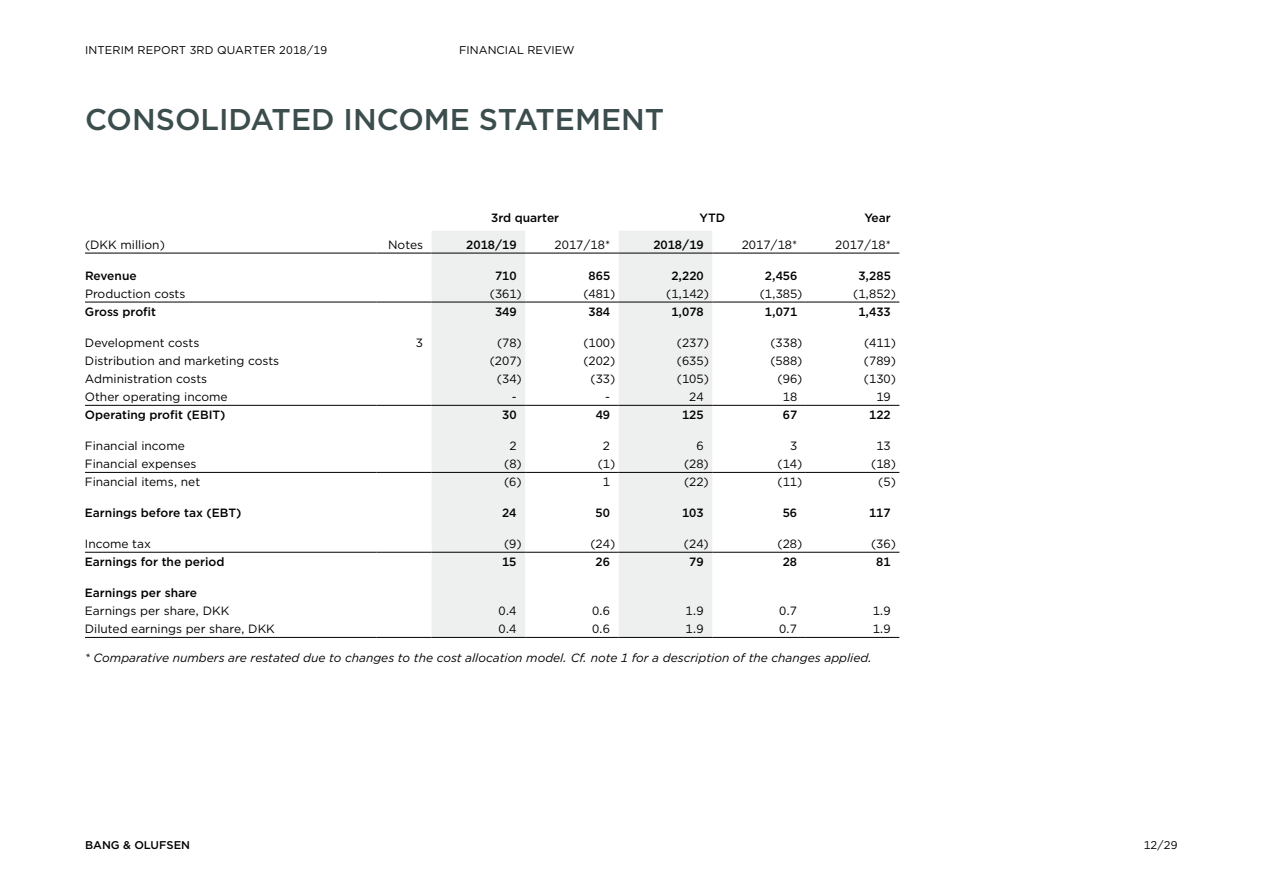
<style>
.page{position:relative;width:1263px;height:893px;background:#fff}
.page>*{position:absolute;margin:0;border:0;box-sizing:border-box;transform-origin:0 0}
.t1{font:500 30px "Gotham";color:#3c4d4d}
.t2{font:12px "Gotham";color:#000}
.t3{font:500 12px "Gotham";color:#000}
.t4{font:italic 12px "Gotham";color:#000}
.t5{font:11.25px "Gotham";letter-spacing:.01em;color:#000}
.t6{font:500 11.25px "Gotham";color:#000}
</style>
<div class="page">
<svg style="left:432px;top:231px;width:280px;height:406px;fill:#edf0ee"></svg>
<hr style="left:85px;top:302px;width:291px;height:1px;background:#000">
<hr style="left:376px;top:302px;width:56px;height:1px;background:#000">
<hr style="left:432px;top:302px;width:93px;height:1px;background:#000">
<hr style="left:525px;top:302px;width:94px;height:1px;background:#000">
<hr style="left:619px;top:302px;width:93px;height:1px;background:#000">
<hr style="left:712px;top:302px;width:94px;height:1px;background:#000">
<hr style="left:806px;top:302px;width:93px;height:1px;background:#000">
<hr style="left:85px;top:405px;width:291px;height:1px;background:#000">
<hr style="left:376px;top:405px;width:56px;height:1px;background:#000">
<hr style="left:432px;top:405px;width:93px;height:1px;background:#000">
<hr style="left:525px;top:405px;width:94px;height:1px;background:#000">
<hr style="left:619px;top:405px;width:93px;height:1px;background:#000">
<hr style="left:712px;top:405px;width:94px;height:1px;background:#000">
<hr style="left:806px;top:405px;width:93px;height:1px;background:#000">
<hr style="left:85px;top:253px;width:291px;height:1px;background:#000">
<hr style="left:376px;top:253px;width:56px;height:1px;background:#000">
<hr style="left:432px;top:253px;width:93px;height:1px;background:#000">
<hr style="left:525px;top:253px;width:94px;height:1px;background:#000">
<hr style="left:619px;top:253px;width:93px;height:1px;background:#000">
<hr style="left:712px;top:253px;width:94px;height:1px;background:#000">
<hr style="left:806px;top:253px;width:93px;height:1px;background:#000">
<hr style="left:85px;top:472px;width:291px;height:1px;background:#000">
<hr style="left:376px;top:472px;width:56px;height:1px;background:#000">
<hr style="left:432px;top:472px;width:93px;height:1px;background:#000">
<hr style="left:525px;top:472px;width:94px;height:1px;background:#000">
<hr style="left:619px;top:472px;width:93px;height:1px;background:#000">
<hr style="left:712px;top:472px;width:94px;height:1px;background:#000">
<hr style="left:806px;top:472px;width:93px;height:1px;background:#000">
<hr style="left:85px;top:552px;width:291px;height:1px;background:#000">
<hr style="left:376px;top:552px;width:56px;height:1px;background:#000">
<hr style="left:432px;top:552px;width:93px;height:1px;background:#000">
<hr style="left:525px;top:552px;width:94px;height:1px;background:#000">
<hr style="left:619px;top:552px;width:93px;height:1px;background:#000">
<hr style="left:712px;top:552px;width:94px;height:1px;background:#000">
<hr style="left:806px;top:552px;width:93px;height:1px;background:#000">
<hr style="left:85px;top:637px;width:291px;height:1px;background:#000">
<hr style="left:376px;top:637px;width:56px;height:1px;background:#000">
<hr style="left:432px;top:637px;width:93px;height:1px;background:#000">
<hr style="left:525px;top:637px;width:94px;height:1px;background:#000">
<hr style="left:619px;top:637px;width:93px;height:1px;background:#000">
<hr style="left:712px;top:637px;width:94px;height:1px;background:#000">
<hr style="left:806px;top:637px;width:93px;height:1px;background:#000">
<p class="t5" style="left:85px;top:42px;width:244px">INTERIM REPORT 3RD QUARTER 2018/19</p>
<p class="t5" style="left:459px;top:42px;width:117px">FINANCIAL REVIEW</p>
<h1 class="t1" style="left:85px;top:100px;width:581px">CONSOLIDATED INCOME STATEMENT</h1>
<p class="t3" style="left:491px;top:210px;width:70px">3rd quarter</p>
<p class="t3" style="left:699px;top:210px;width:27px">YTD</p>
<p class="t3" style="left:864px;top:210px;width:28px">Year</p>
<p class="t2" style="left:85px;top:237px;width:81px">(DKK million)</p>
<p class="t2" style="left:388px;top:237px;width:36px">Notes</p>
<p class="t3" style="left:466px;top:237px;width:52px">2018/19</p>
<p class="t2" style="left:555px;top:237px;width:57px">2017/18*</p>
<p class="t3" style="left:653px;top:237px;width:52px">2018/19</p>
<p class="t2" style="left:742px;top:237px;width:57px">2017/18*</p>
<p class="t2" style="left:835px;top:237px;width:57px">2017/18*</p>
<p class="t3" style="left:85px;top:268px;width:53px">Revenue</p>
<p class="t3" style="left:495px;top:268px;width:23px">710</p>
<p class="t3" style="left:589px;top:268px;width:23px">865</p>
<p class="t3" style="left:671px;top:268px;width:34px">2,220</p>
<p class="t3" style="left:765px;top:268px;width:34px">2,456</p>
<p class="t3" style="left:858px;top:268px;width:34px">3,285</p>
<p class="t2" style="left:85px;top:286px;width:102px">Production costs</p>
<p class="t2" style="left:490px;top:286px;width:34px">(361)</p>
<p class="t2" style="left:583px;top:286px;width:34px">(481)</p>
<p class="t2" style="left:666px;top:286px;width:44px">(1,142)</p>
<p class="t2" style="left:760px;top:286px;width:44px">(1,385)</p>
<p class="t2" style="left:853px;top:286px;width:44px">(1,852)</p>
<p class="t3" style="left:85px;top:304px;width:73px">Gross profit</p>
<p class="t3" style="left:495px;top:304px;width:23px">349</p>
<p class="t3" style="left:589px;top:304px;width:23px">384</p>
<p class="t3" style="left:671px;top:304px;width:34px">1,078</p>
<p class="t3" style="left:765px;top:304px;width:34px">1,071</p>
<p class="t3" style="left:858px;top:304px;width:34px">1,433</p>
<p class="t2" style="left:85px;top:335px;width:116px">Development costs</p>
<p class="t2" style="left:416px;top:335px;width:9px">3</p>
<p class="t2" style="left:497px;top:335px;width:26px">(78)</p>
<p class="t2" style="left:583px;top:335px;width:34px">(100)</p>
<p class="t2" style="left:677px;top:335px;width:34px">(237)</p>
<p class="t2" style="left:770px;top:335px;width:34px">(338)</p>
<p class="t2" style="left:864px;top:335px;width:34px">(411)</p>
<p class="t2" style="left:85px;top:353px;width:196px">Distribution and marketing costs</p>
<p class="t2" style="left:490px;top:353px;width:34px">(207)</p>
<p class="t2" style="left:583px;top:353px;width:34px">(202)</p>
<p class="t2" style="left:677px;top:353px;width:34px">(635)</p>
<p class="t2" style="left:770px;top:353px;width:34px">(588)</p>
<p class="t2" style="left:864px;top:353px;width:34px">(789)</p>
<p class="t2" style="left:85px;top:371px;width:124px">Administration costs</p>
<p class="t2" style="left:497px;top:371px;width:26px">(34)</p>
<p class="t2" style="left:590px;top:371px;width:26px">(33)</p>
<p class="t2" style="left:677px;top:371px;width:34px">(105)</p>
<p class="t2" style="left:778px;top:371px;width:26px">(96)</p>
<p class="t2" style="left:864px;top:371px;width:34px">(130)</p>
<p class="t2" style="left:85px;top:389px;width:144px">Other operating income</p>
<p class="t2" style="left:512px;top:389px;width:6px">-</p>
<p class="t2" style="left:605px;top:389px;width:6px">-</p>
<p class="t2" style="left:689px;top:389px;width:16px">24</p>
<p class="t2" style="left:783px;top:389px;width:16px">18</p>
<p class="t2" style="left:876px;top:389px;width:16px">19</p>
<p class="t3" style="left:85px;top:407px;width:142px">Operating profit (EBIT)</p>
<p class="t3" style="left:502px;top:407px;width:16px">30</p>
<p class="t3" style="left:596px;top:407px;width:16px">49</p>
<p class="t3" style="left:682px;top:407px;width:23px">125</p>
<p class="t3" style="left:783px;top:407px;width:16px">67</p>
<p class="t3" style="left:869px;top:407px;width:23px">122</p>
<p class="t2" style="left:85px;top:438px;width:101px">Financial income</p>
<p class="t2" style="left:509px;top:438px;width:9px">2</p>
<p class="t2" style="left:603px;top:438px;width:9px">2</p>
<p class="t2" style="left:696px;top:438px;width:9px">6</p>
<p class="t2" style="left:790px;top:438px;width:9px">3</p>
<p class="t2" style="left:876px;top:438px;width:16px">13</p>
<p class="t2" style="left:85px;top:456px;width:113px">Financial expenses</p>
<p class="t2" style="left:504px;top:456px;width:19px">(8)</p>
<p class="t2" style="left:598px;top:456px;width:19px">(1)</p>
<p class="t2" style="left:684px;top:456px;width:26px">(28)</p>
<p class="t2" style="left:777px;top:456px;width:26px">(14)</p>
<p class="t2" style="left:871px;top:456px;width:26px">(18)</p>
<p class="t2" style="left:85px;top:474px;width:117px">Financial items, net</p>
<p class="t2" style="left:504px;top:474px;width:19px">(6)</p>
<p class="t2" style="left:603px;top:474px;width:9px">1</p>
<p class="t2" style="left:684px;top:474px;width:26px">(22)</p>
<p class="t2" style="left:777px;top:474px;width:26px">(11)</p>
<p class="t2" style="left:878px;top:474px;width:19px">(5)</p>
<p class="t3" style="left:85px;top:505px;width:158px">Earnings before tax (EBT)</p>
<p class="t3" style="left:502px;top:505px;width:16px">24</p>
<p class="t3" style="left:596px;top:505px;width:16px">50</p>
<p class="t3" style="left:682px;top:505px;width:23px">103</p>
<p class="t3" style="left:783px;top:505px;width:16px">56</p>
<p class="t3" style="left:869px;top:505px;width:23px">117</p>
<p class="t2" style="left:85px;top:536px;width:68px">Income tax</p>
<p class="t2" style="left:504px;top:536px;width:19px">(9)</p>
<p class="t2" style="left:590px;top:536px;width:26px">(24)</p>
<p class="t2" style="left:684px;top:536px;width:26px">(24)</p>
<p class="t2" style="left:777px;top:536px;width:26px">(28)</p>
<p class="t2" style="left:871px;top:536px;width:26px">(36)</p>
<p class="t3" style="left:85px;top:554px;width:141px">Earnings for the period</p>
<p class="t3" style="left:502px;top:554px;width:16px">15</p>
<p class="t3" style="left:596px;top:554px;width:16px">26</p>
<p class="t3" style="left:689px;top:554px;width:16px">79</p>
<p class="t3" style="left:783px;top:554px;width:16px">28</p>
<p class="t3" style="left:876px;top:554px;width:16px">81</p>
<p class="t3" style="left:85px;top:585px;width:114px">Earnings per share</p>
<p class="t2" style="left:85px;top:603px;width:146px">Earnings per share, DKK</p>
<p class="t2" style="left:498px;top:603px;width:19px">0.4</p>
<p class="t2" style="left:592px;top:603px;width:19px">0.6</p>
<p class="t2" style="left:685px;top:603px;width:19px">1.9</p>
<p class="t2" style="left:779px;top:603px;width:19px">0.7</p>
<p class="t2" style="left:873px;top:603px;width:19px">1.9</p>
<p class="t2" style="left:85px;top:621px;width:192px">Diluted earnings per share, DKK</p>
<p class="t2" style="left:498px;top:621px;width:19px">0.4</p>
<p class="t2" style="left:592px;top:621px;width:19px">0.6</p>
<p class="t2" style="left:685px;top:621px;width:19px">1.9</p>
<p class="t2" style="left:779px;top:621px;width:19px">0.7</p>
<p class="t2" style="left:873px;top:621px;width:19px">1.9</p>
<p class="t4" style="left:85px;top:650px;width:789px">* Comparative numbers are restated due to changes to the cost allocation model. Cf. note 1 for a description of the changes applied.</p>
<p class="t6" style="left:85px;top:838px;width:107px">BANG &amp; OLUFSEN</p>
<p class="t5" style="left:1144px;top:838px;width:35px">12/29</p>
</div>
